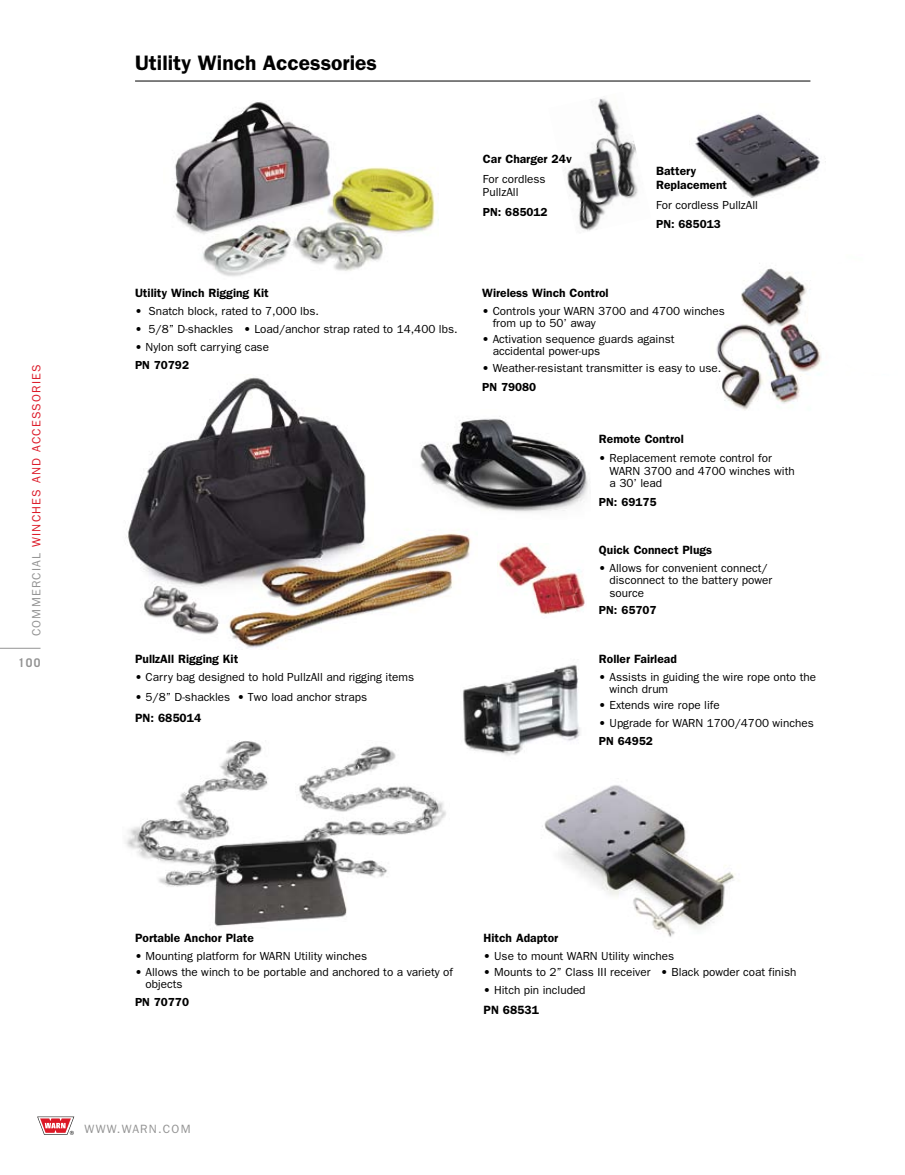
<style>
.page{position:relative;width:905px;height:1175px;background:#fff}
.page>*{position:absolute;margin:0;border:0;box-sizing:border-box;transform-origin:0 0}
.t1{font:600 21px "Franklin Gothic";color:#000}
.t2{font:600 12px/14.4px "Franklin Gothic";color:#000}
.t3{font:12px "Franklin Gothic";letter-spacing:.1em;color:#dc1927}
.t4{font:12px "Franklin Gothic";letter-spacing:.1em;color:#939393}
.t5{font:700 12px "Trade Gothic";color:#939393}
.t6{font:11.7px/12px "Franklin Gothic";color:#000}
.t7{font:600 11.7px "Franklin Gothic";color:#000}
.s1{color:#939393}
</style>
<div class="page">
<img style="left:567px;top:98px;width:71px;height:133px">
<img style="left:695px;top:113px;width:125px;height:85px">
<img style="left:125px;top:740px;width:321px;height:190px">
<img style="left:498px;top:543px;width:87px;height:72px">
<img style="left:542px;top:785px;width:192px;height:152px">
<img style="left:175px;top:101px;width:260px;height:176px">
<img style="left:128px;top:377px;width:344px;height:271px">
<img style="left:463px;top:664px;width:117px;height:92px">
<img style="left:413px;top:409px;width:175px;height:113px">
<img style="left:716px;top:263px;width:91px;height:147px">
<svg style="left:807px;top:335px;width:14px;height:36px"></svg>
<hr style="left:0;top:648px;width:40px;height:1px;background:#939393">
<hr style="left:135px;top:81px;width:675px;height:1px;background:#000">
<svg style="left:37px;top:1116px;width:38px;height:19px"></svg>
<p class="t3" style="left:30px;top:636px;width:273px;rotate:-90deg"><span class="s1">COMMERCIAL</span> WINCHES AND ACCESSORIES</p>
<p class="t5" style="left:18px;top:655px;width:24px">100</p>
<h1 class="t1" style="left:135px;top:50px;width:243px">Utility Winch Accessories</h1>
<p class="t2" style="left:135px;top:285px;width:135px">Utility Winch Rigging Kit</p>
<p class="t6" style="left:135px;top:305px;width:185px">• Snatch block, rated to 7,000 lbs.</p>
<p class="t6" style="left:135px;top:323px;width:324px">• 5/8” D-shackles • Load/anchor strap rated to 14,400 lbs.</p>
<p class="t6" style="left:135px;top:341px;width:135px">• Nylon soft carrying case</p>
<p class="t7" style="left:135px;top:358px;width:55px">PN 70792</p>
<p class="t2" style="left:135px;top:651px;width:105px">PullzAll Rigging Kit</p>
<p class="t6" style="left:135px;top:671px;width:280px">• Carry bag designed to hold PullzAll and rigging items</p>
<p class="t6" style="left:135px;top:690px;width:233px">• 5/8” D-shackles • Two load anchor straps</p>
<p class="t2" style="left:135px;top:710px;width:68px">PN: 685014</p>
<p class="t2" style="left:483px;top:152px;width:90px">Car Charger 24v</p>
<p class="t6" style="left:483px;top:172px;width:64px;line-height:13.5px">For cordless<br>PullzAll</p>
<p class="t7" style="left:483px;top:205px;width:66px">PN: 685012</p>
<p class="t2" style="left:656px;top:164px;width:72px">Battery<br>Replacement</p>
<p class="t6" style="left:656px;top:199px;width:103px">For cordless PullzAll</p>
<p class="t7" style="left:656px;top:217px;width:66px">PN: 685013</p>
<p class="t2" style="left:482px;top:285px;width:128px">Wireless Winch Control</p>
<p class="t6" style="left:492px;top:305px;width:234px;text-indent:-11px">• Controls your WARN 3700 and 4700 winches from up to 50’ away</p>
<p class="t6" style="left:492px;top:333px;width:183px;text-indent:-11px">• Activation sequence guards against accidental power-ups</p>
<p class="t6" style="left:482px;top:362px;width:241px">• Weather-resistant transmitter is easy to use.</p>
<p class="t7" style="left:482px;top:380px;width:55px">PN 79080</p>
<p class="t2" style="left:599px;top:432px;width:86px">Remote Control</p>
<p class="t6" style="left:609px;top:451px;width:187px;line-height:12.8px;text-indent:-11px">• Replacement remote control for<br>WARN 3700 and 4700 winches with a 30’ lead</p>
<p class="t7" style="left:599px;top:495px;width:59px">PN: 69175</p>
<p class="t2" style="left:599px;top:542px;width:115px">Quick Connect Plugs</p>
<p class="t6" style="left:609px;top:562px;width:164px;line-height:12.5px;text-indent:-11px">• Allows for convenient connect/ disconnect to the battery power source</p>
<p class="t7" style="left:599px;top:603px;width:59px">PN: 65707</p>
<p class="t2" style="left:599px;top:651px;width:79px">Roller Fairlead</p>
<p class="t6" style="left:609px;top:671px;width:208px;text-indent:-11px">• Assists in guiding the wire rope onto the winch drum</p>
<p class="t6" style="left:599px;top:699px;width:122px">• Extends wire rope life</p>
<p class="t6" style="left:599px;top:717px;width:216px">• Upgrade for WARN 1700/4700 winches</p>
<p class="t7" style="left:599px;top:734px;width:55px">PN 64952</p>
<p class="t2" style="left:135px;top:930px;width:120px">Portable Anchor Plate</p>
<p class="t6" style="left:135px;top:950px;width:233px">• Mounting platform for WARN Utility winches</p>
<p class="t6" style="left:146px;top:966px;width:309px;text-indent:-11px">• Allows the winch to be portable and anchored to a variety of objects</p>
<p class="t7" style="left:135px;top:994px;width:55px">PN 70770</p>
<p class="t2" style="left:483px;top:930px;width:76px">Hitch Adaptor</p>
<p class="t6" style="left:483px;top:950px;width:192px">• Use to mount WARN Utility winches</p>
<p class="t6" style="left:483px;top:966px;width:314px">• Mounts to 2” Class III receiver • Black powder coat finish</p>
<p class="t6" style="left:483px;top:984px;width:104px">• Hitch pin included</p>
<p class="t2" style="left:483px;top:1002px;width:57px">PN 68531</p>
<p class="t4" style="left:85px;top:1122px;width:107px">WWW.WARN.COM</p>
</div>
